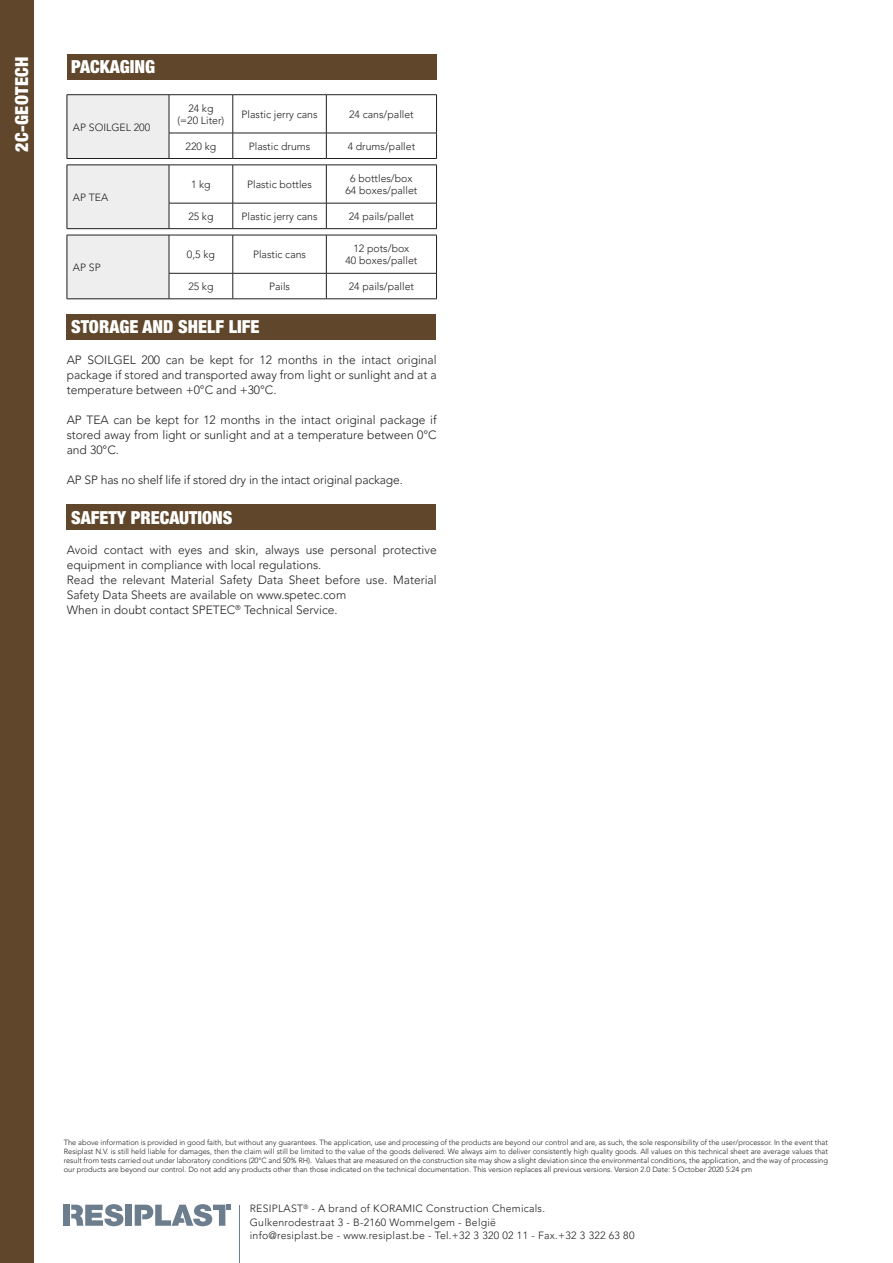
<style>
.page{position:relative;width:893px;height:1263px;background:#fff}
.page>*{position:absolute;margin:0;border:0;box-sizing:border-box;transform-origin:0 0}
.BODY_TEXT{font:900 condensed 18px "Helvetica Neue LT Std";color:#fff}
.BODY_TEXT-2{font:900 condensed 18px "Helvetica Neue LT Std";letter-spacing:.02em;color:#fff}
.BODY_TEXT-3{font:300 12px/15px "Avenir LT Pro";color:#231f20;text-align:justify}
.BODY_TEXT-4{font:300 10.5px "Avenir LT Pro";color:#231f20}
.BODY_TEXT-5{font:300 10.5px/13.5px "Avenir LT Pro";letter-spacing:.025em;color:#231f20}
.Body_7{font:300 7.5px/9px "Avenir LT Pro";color:#231f20;text-align:justify}
</style>
<div class="page">
<div style="left:0;top:0;width:34px;height:1263px;background:#60462a"></div>
<hr style="left:240px;top:1205px;width:1px;height:58px;background:#6c7d8e">
<div style="left:125px;top:1205px;width:7px;height:21px;background:#6c7d8e"></div>
<div style="left:64px;top:1205px;width:6px;height:21px;background:#6c7d8e"></div>
<svg style="left:71px;top:1204px;width:52px;height:22px"></svg>
<svg style="left:135px;top:1204px;width:96px;height:22px"></svg>
<div style="left:67px;top:54px;width:369px;height:26px;background:#60462a"></div>
<div style="left:67px;top:95px;width:102px;height:63px;background:#eeeeef"></div>
<hr style="left:67px;top:94px;width:102px;height:1px;background:#231f20">
<hr style="left:67px;top:95px;width:1px;height:38px;background:#231f20">
<hr style="left:169px;top:94px;width:64px;height:1px;background:#231f20">
<hr style="left:169px;top:95px;width:1px;height:38px;background:#231f20">
<hr style="left:233px;top:94px;width:93px;height:1px;background:#231f20">
<hr style="left:233px;top:95px;width:1px;height:38px;background:#231f20">
<hr style="left:326px;top:94px;width:111px;height:1px;background:#231f20">
<hr style="left:326px;top:95px;width:1px;height:38px;background:#231f20">
<hr style="left:436px;top:95px;width:1px;height:38px;background:#231f20">
<svg style="left:67px;top:133px;width:1px;height:25px"></svg>
<hr style="left:169px;top:133px;width:64px;height:1px;background:#231f20">
<svg style="left:169px;top:133px;width:1px;height:25px"></svg>
<hr style="left:233px;top:133px;width:93px;height:1px;background:#231f20">
<svg style="left:233px;top:133px;width:1px;height:25px"></svg>
<hr style="left:326px;top:133px;width:111px;height:1px;background:#231f20">
<svg style="left:326px;top:133px;width:1px;height:25px"></svg>
<svg style="left:436px;top:133px;width:1px;height:25px"></svg>
<hr style="left:67px;top:158px;width:102px;height:1px;background:#231f20">
<hr style="left:169px;top:158px;width:64px;height:1px;background:#231f20">
<hr style="left:233px;top:158px;width:93px;height:1px;background:#231f20">
<hr style="left:326px;top:158px;width:111px;height:1px;background:#231f20">
<div style="left:67px;top:165px;width:102px;height:64px;background:#eeeeef"></div>
<hr style="left:67px;top:165px;width:102px;height:1px;background:#231f20">
<hr style="left:67px;top:165px;width:1px;height:38px;background:#231f20">
<hr style="left:169px;top:165px;width:64px;height:1px;background:#231f20">
<hr style="left:169px;top:165px;width:1px;height:38px;background:#231f20">
<hr style="left:233px;top:165px;width:93px;height:1px;background:#231f20">
<hr style="left:233px;top:165px;width:1px;height:38px;background:#231f20">
<hr style="left:326px;top:165px;width:111px;height:1px;background:#231f20">
<hr style="left:326px;top:165px;width:1px;height:38px;background:#231f20">
<hr style="left:436px;top:165px;width:1px;height:38px;background:#231f20">
<svg style="left:67px;top:203px;width:1px;height:25px"></svg>
<hr style="left:169px;top:203px;width:64px;height:1px;background:#231f20">
<svg style="left:169px;top:203px;width:1px;height:25px"></svg>
<hr style="left:233px;top:203px;width:93px;height:1px;background:#231f20">
<svg style="left:233px;top:203px;width:1px;height:25px"></svg>
<hr style="left:326px;top:203px;width:111px;height:1px;background:#231f20">
<svg style="left:326px;top:203px;width:1px;height:25px"></svg>
<svg style="left:436px;top:203px;width:1px;height:25px"></svg>
<hr style="left:67px;top:228px;width:102px;height:1px;background:#231f20">
<hr style="left:169px;top:228px;width:64px;height:1px;background:#231f20">
<hr style="left:233px;top:228px;width:93px;height:1px;background:#231f20">
<hr style="left:326px;top:228px;width:111px;height:1px;background:#231f20">
<div style="left:67px;top:235px;width:102px;height:64px;background:#eeeeef"></div>
<hr style="left:67px;top:235px;width:102px;height:1px;background:#231f20">
<hr style="left:67px;top:235px;width:1px;height:38px;background:#231f20">
<hr style="left:169px;top:235px;width:64px;height:1px;background:#231f20">
<hr style="left:169px;top:235px;width:1px;height:38px;background:#231f20">
<hr style="left:233px;top:235px;width:93px;height:1px;background:#231f20">
<hr style="left:233px;top:235px;width:1px;height:38px;background:#231f20">
<hr style="left:326px;top:235px;width:111px;height:1px;background:#231f20">
<hr style="left:326px;top:235px;width:1px;height:38px;background:#231f20">
<hr style="left:436px;top:235px;width:1px;height:38px;background:#231f20">
<svg style="left:67px;top:273px;width:1px;height:26px"></svg>
<hr style="left:169px;top:273px;width:64px;height:1px;background:#231f20">
<svg style="left:169px;top:273px;width:1px;height:26px"></svg>
<hr style="left:233px;top:273px;width:93px;height:1px;background:#231f20">
<svg style="left:233px;top:273px;width:1px;height:26px"></svg>
<hr style="left:326px;top:273px;width:111px;height:1px;background:#231f20">
<svg style="left:326px;top:273px;width:1px;height:26px"></svg>
<svg style="left:436px;top:273px;width:1px;height:26px"></svg>
<hr style="left:67px;top:299px;width:102px;height:1px;background:#231f20">
<hr style="left:169px;top:299px;width:64px;height:1px;background:#231f20">
<hr style="left:233px;top:299px;width:93px;height:1px;background:#231f20">
<hr style="left:326px;top:299px;width:111px;height:1px;background:#231f20">
<div style="left:67px;top:314px;width:369px;height:25px;background:#60462a"></div>
<div style="left:67px;top:504px;width:369px;height:26px;background:#60462a"></div>
<h1 class="BODY_TEXT-2" style="left:11px;top:152px;width:97px;rotate:-90deg">2C-GEOTECH</h1>
<p class="BODY_TEXT" style="left:71px;top:56px;width:86px">PACKAGING</p>
<p class="BODY_TEXT-4" style="left:73px;top:121px;width:79px">AP SOILGEL 200</p>
<p class="BODY_TEXT-4" style="left:73px;top:191px;width:37px">AP TEA</p>
<p class="BODY_TEXT-4" style="left:73px;top:261px;width:29px">AP SP</p>
<p class="BODY_TEXT-4" style="left:188px;top:102px;width:27px">24 kg</p>
<p class="BODY_TEXT-4" style="left:178px;top:114px;width:48px">(=20 Liter)</p>
<p class="BODY_TEXT-4" style="left:242px;top:108px;width:78px">Plastic jerry cans</p>
<p class="BODY_TEXT-4" style="left:349px;top:108px;width:66px">24 cans/pallet</p>
<p class="BODY_TEXT-4" style="left:186px;top:140px;width:32px">220 kg</p>
<p class="BODY_TEXT-4" style="left:249px;top:140px;width:63px">Plastic drums</p>
<p class="BODY_TEXT-4" style="left:348px;top:140px;width:69px">4 drums/pallet</p>
<p class="BODY_TEXT-4" style="left:191px;top:178px;width:21px">1 kg</p>
<p class="BODY_TEXT-4" style="left:247px;top:178px;width:66px">Plastic bottles</p>
<p class="BODY_TEXT-4" style="left:350px;top:172px;width:64px">6 bottles/box</p>
<p class="BODY_TEXT-4" style="left:346px;top:184px;width:73px">64 boxes/pallet</p>
<p class="BODY_TEXT-4" style="left:188px;top:210px;width:27px">25 kg</p>
<p class="BODY_TEXT-4" style="left:242px;top:210px;width:78px">Plastic jerry cans</p>
<p class="BODY_TEXT-4" style="left:349px;top:210px;width:67px">24 pails/pallet</p>
<p class="BODY_TEXT-4" style="left:187px;top:248px;width:29px">0,5 kg</p>
<p class="BODY_TEXT-4" style="left:253px;top:248px;width:55px">Plastic cans</p>
<p class="BODY_TEXT-4" style="left:353px;top:242px;width:57px">12 pots/box</p>
<p class="BODY_TEXT-4" style="left:346px;top:255px;width:73px">40 boxes/pallet</p>
<p class="BODY_TEXT-4" style="left:188px;top:280px;width:27px">25 kg</p>
<p class="BODY_TEXT-4" style="left:269px;top:280px;width:22px">Pails</p>
<p class="BODY_TEXT-4" style="left:349px;top:280px;width:67px">24 pails/pallet</p>
<p class="BODY_TEXT" style="left:71px;top:316px;width:190px">STORAGE AND SHELF LIFE</p>
<p class="BODY_TEXT-3" style="left:67px;top:352px;width:371px">AP SOILGEL 200 can be kept for 12 months in the intact original package if stored and transported away from light or sunlight and at a temperature between +0°C and +30°C.</p>
<p class="BODY_TEXT-3" style="left:67px;top:412px;width:371px">AP TEA can be kept for 12 months in the intact original package if stored away from light or sunlight and at a temperature between 0°C and 30°C.</p>
<p class="BODY_TEXT-3" style="left:67px;top:472px;width:338px">AP SP has no shelf life if stored dry in the intact original package.</p>
<p class="BODY_TEXT" style="left:71px;top:506px;width:163px">SAFETY PRECAUTIONS</p>
<p class="BODY_TEXT-3" style="left:67px;top:542px;width:371px">Avoid contact with eyes and skin, always use personal protective equipment in compliance with local regulations.</p>
<p class="BODY_TEXT-3" style="left:67px;top:572px;width:371px">Read the relevant Material Safety Data Sheet before use. Material<br>Safety Data Sheets are available on www.spetec.com</p>
<p class="BODY_TEXT-3" style="left:67px;top:602px;width:272px">When in doubt contact SPETEC<sup>®</sup> Technical Service.</p>
<p class="Body_7" style="left:64px;top:1138px;width:766px">The above information is provided in good faith, but without any guarantees. The application, use and processing of the products are beyond our control and are, as such, the sole responsibility of the user/processor. In the event that Resiplast N.V. is still held liable for damages, then the claim will still be limited to the value of the goods delivered. We always aim to deliver consistently high quality goods. All values on this technical sheet are average values that result from tests carried out under laboratory conditions (20°C and 50% RH). Values that are measured on the construction site may show a slight deviation since the environmental conditions, the application, and the way of processing our products are beyond our control. Do not add any products other than those indicated on the technical documentation. This version replaces all previous versions. Version 2.0 Date: 5 October 2020 5:24 pm</p>
<h3 class="BODY_TEXT-5" style="left:250px;top:1202px;width:386px">RESIPLAST<sup>®</sup> - A brand of KORAMIC Construction Chemicals.<br>Gulkenrodestraat 3 - B-2160 Wommelgem - België<br>info@resiplast.be - www.resiplast.be - Tel.+32 3 320 02 11 - Fax.+32 3 322 63 80</h3>
</div>
